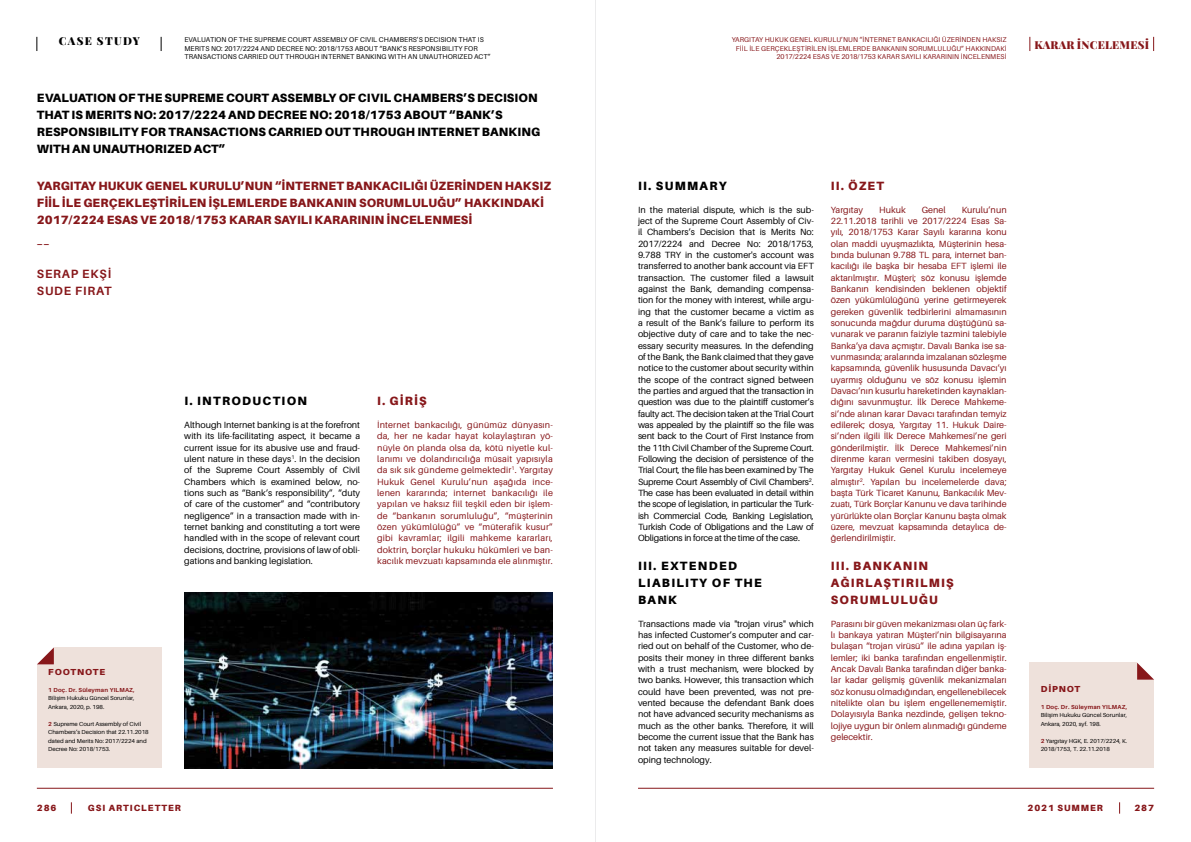
<style>
.page{position:relative;width:1191px;height:842px;background:#fff}
.page>*{position:absolute;margin:0;border:0;box-sizing:border-box;transform-origin:0 0}
.t1{font:900 12px/17px "Aileron";letter-spacing:.01em;color:#000}
.t2{font:900 12px/17px "Aileron";letter-spacing:.01em;color:#87171a}
.t3{font:900 12px/17px "Aileron";letter-spacing:.11em;color:#000}
.t4{font:900 12px/17px "Aileron";letter-spacing:.1em;color:#87171a}
.t5{font:700 12px/17px "Aileron";letter-spacing:.07em;color:#87171a}
.t6{font:900 11px "Playfair Display";letter-spacing:.02em;color:#87171a}
.t7{font:900 11px "Playfair Display";letter-spacing:.12em;color:#000}
.t8{font:9px/11.3px "Aileron";color:#000;text-align:justify}
.t9{font:9px/11.3px "Aileron";color:#87171a;text-align:justify}
.t10{font:900 9px "Aileron";letter-spacing:.11em;color:#87171a}
.t11{font:900 8.7px "Aileron";letter-spacing:.1em;color:#87171a}
.t12{font:7px/8.4px "Aileron";letter-spacing:.01em;color:#000}
.t13{font:7px/8.4px "Aileron";letter-spacing:.01em;color:#87171a;text-align:right}
.t14{font:5.8px/8.5px "Aileron";color:#000}
.t15{font:700 5.8px "Aileron";letter-spacing:.03em;color:#87171a}
.s1{font-weight:700;color:#87171a}
</style>
<div class="page">
<hr style="left:37px;top:788px;width:516px;height:1px;background:#87171a">
<hr style="left:638px;top:788px;width:516px;height:1px;background:#87171a">
<svg style="left:1119px;top:802px;width:1px;height:12px"></svg>
<svg style="left:71px;top:802px;width:1px;height:12px"></svg>
<svg style="left:36px;top:37px;width:1px;height:14px"></svg>
<svg style="left:161px;top:37px;width:1px;height:14px"></svg>
<svg style="left:1029px;top:37px;width:1px;height:14px"></svg>
<svg style="left:1153px;top:37px;width:1px;height:14px"></svg>
<hr style="left:595px;top:0;width:1px;height:842px;background:#ebebec">
<div style="left:1029px;top:663px;width:125px;height:105px;background:#eee1db"></div>
<svg style="left:1137px;top:663px;width:17px;height:17px"></svg>
<div style="left:37px;top:647px;width:125px;height:121px;background:#eee1db"></div>
<svg style="left:37px;top:647px;width:17px;height:17px"></svg>
<img style="left:184px;top:592px;width:369px;height:176px">
<p class="t12" style="left:184px;top:36px;width:308px">EVALUATION OF THE SUPREME COURT ASSEMBLY OF CIVIL CHAMBERS’S DECISION THAT IS<br>MERITS NO: 2017/2224 AND DECREE NO: 2018/1753 ABOUT “BANK’S RESPONSIBILITY FOR<br>TRANSACTIONS CARRIED OUT THROUGH INTERNET BANKING WITH AN UNAUTHORIZED ACT”</p>
<p class="t13" style="left:731px;top:36px;width:276px">YARGITAY HUKUK GENEL KURULU’NUN “İNTERNET BANKACILIĞI ÜZERİNDEN HAKSIZ<br>FİİL İLE GERÇEKLEŞTİRİLEN İŞLEMLERDE BANKANIN SORUMLULUĞU” HAKKINDAKİ<br>2017/2224 ESAS VE 2018/1753 KARAR SAYILI KARARININ İNCELENMESİ</p>
<p class="t1" style="left:37px;top:89px;width:505px">EVALUATION OF THE SUPREME COURT ASSEMBLY OF CIVIL CHAMBERS’S DECISION THAT IS MERITS NO: 2017/2224 AND DECREE NO: 2018/1753 ABOUT “BANK’S RESPONSIBILITY FOR TRANSACTIONS CARRIED OUT THROUGH INTERNET BANKING WITH AN UNAUTHORIZED ACT”</p>
<h1 class="t2" style="left:37px;top:177px;width:516px">YARGITAY HUKUK GENEL KURULU’NUN “İNTERNET BANKACILIĞI ÜZERİNDEN HAKSIZ<br>FİİL İLE GERÇEKLEŞTİRİLEN İŞLEMLERDE BANKANIN SORUMLULUĞU” HAKKINDAKİ<br>2017/2224 ESAS VE 2018/1753 KARAR SAYILI KARARININ İNCELENMESİ</h1>
<p class="t7" style="left:59px;top:32px;width:83px">CASE STUDY</p>
<h1 class="t2" style="left:831px;top:177px;width:55px">II. ÖZET</h1>
<p class="t9" style="left:831px;top:204px;width:34px">Yargıtay</p>
<p class="t9" style="left:879px;top:204px;width:28px">Hukuk</p>
<p class="t9" style="left:922px;top:204px;width:25px">Genel</p>
<h1 class="t3" style="left:638px;top:177px;width:90px">II. SUMMARY</h1>
<p class="t8" style="left:638px;top:204px;width:177px">In the material dispute, which is the sub&shy;ject of the Supreme Court Assembly of Civ&shy;il Chambers’s Decision that is Merits No:<br>2017/2224 and Decree No: 2018/1753, 9.788 TRY in the customer's account was transferred to another bank account via EFT transaction. The customer filed a lawsuit against the Bank, demanding compensa&shy;tion for the money with interest, while argu&shy;ing that the customer became a victim as a result of the Bank’s failure to perform its objective duty of care and to take the nec&shy;essary security measures. In the defending of the Bank, the Bank claimed that they gave notice to the customer about security within the scope of the contract signed between the parties and argued that the transaction in question was due to the plaintiff customer’s faulty act. The decision taken at the Trial Court was appealed by the plaintiff so the file was sent back to the Court of First Instance from the 11th Civil Chamber of the Supreme Court.<br>Following the decision of persistence of the Trial Court, the file has been examined by The Supreme Court Assembly of Civil Chambers<sup>2</sup>.<br>The case has been evaluated in detail within the scope of legislation, in particular the Turk&shy;ish Commercial Code, Banking Legislation, Turkish Code of Obligations and the Law of Obligations in force at the time of the case.</p>
<h1 class="t3" style="left:638px;top:557px;width:125px">III. EXTENDED<br>LIABILITY OF THE<br>BANK</h1>
<p class="t8" style="left:638px;top:618px;width:177px">Transactions made via "trojan virus" which has infected Customer’s computer and car&shy;ried out on behalf of the Customer, who de&shy;posits their money in three different banks with a trust mechanism, were blocked by two banks. However, this transaction which could have been prevented, was not pre&shy;vented because the defendant Bank does not have advanced security mechanisms as much as the other banks. Therefore, it will become the current issue that the Bank has not taken any measures suitable for devel&shy;oping technology.</p>
<p class="t9" style="left:831px;top:204px;width:177px;text-indent:131px">Kurulu’nun 22.11.2018 tarihli ve 2017/2224 Esas Sa&shy;yılı, 2018/1753 Karar Sayılı kararına konu olan maddi uyuşmazlıkta, Müşterinin hesa&shy;bında bulunan 9.788 TL para, internet ban&shy;kacılığı ile başka bir hesaba EFT işlemi ile aktarılmıştır. Müşteri; söz konusu işlemde Bankanın kendisinden beklenen objektif özen yükümlülüğünü yerine getirmeyerek gereken güvenlik tedbirlerini almamasının sonucunda mağdur duruma düştüğünü sa&shy;vunarak ve paranın faiziyle tazmini talebiyle Banka’ya dava açmıştır. Davalı Banka ise sa&shy;vunmasında; aralarında imzalanan sözleşme kapsamında, güvenlik hususunda Davacı’yı uyarmış olduğunu ve söz konusu işlemin Davacı’nın kusurlu hareketinden kaynaklan&shy;dığını savunmuştur. İlk Derece Mahkeme&shy;si’nde alınan karar Davacı tarafından temyiz edilerek; dosya, Yargıtay 11. Hukuk Daire&shy;si’nden ilgili İlk Derece Mahkemesi’ne geri gönderilmiştir. İlk Derece Mahkemesi’nin direnme kararı vermesini takiben dosyayı, Yargıtay Hukuk Genel Kurulu incelemeye almıştır<sup>2</sup>. Yapılan bu incelemelerde dava; başta Türk Ticaret Kanunu, Bankacılık Mev&shy;zuatı, Türk Borçlar Kanunu ve dava tarihinde yürürlükte olan Borçlar Kanunu başta olmak üzere, mevzuat kapsamında detaylıca de&shy;ğerlendirilmiştir.</p>
<h1 class="t4" style="left:831px;top:557px;width:124px">III. BANKANIN<br>AĞIRLAŞTIRILMIŞ<br>SORUMLULUĞU</h1>
<p class="t9" style="left:831px;top:618px;width:177px">Parasını bir güven mekanizması olan üç fark&shy;lı bankaya yatıran Müşteri’nin bilgisayarına bulaşan “trojan virüsü” ile adına yapılan iş&shy;lemler; iki banka tarafından engellenmiştir.<br>Ancak Davalı Banka tarafından diğer banka&shy;lar kadar gelişmiş güvenlik mekanizmaları söz konusu olmadığından, engellenebilecek nitelikte olan bu işlem engellenememiştir.<br>Dolayısıyla Banka nezdinde, gelişen tekno&shy;lojiye uygun bir önlem alınmadığı gündeme gelecektir.</p>
<h1 class="t5" style="left:37px;top:231px;width:14px">__</h1>
<h1 class="t5" style="left:37px;top:265px;width:76px">SERAP EKŞI<br>SUDE FIRAT</h1>
<h1 class="t2" style="left:377px;top:393px;width:51px">I. GİRİŞ</h1>
<p class="t9" style="left:377px;top:419px;width:177px">İnternet bankacılığı, günümüz dünyasın&shy;da, her ne kadar hayat kolaylaştıran yö&shy;nüyle ön planda olsa da, kötü niyetle kul&shy;lanımı ve dolandırıcılığa müsait yapısıyla da sık sık gündeme gelmektedir<sup>1</sup>. Yargıtay Hukuk Genel Kurulu’nun aşağıda ince&shy;lenen kararında; internet bankacılığı ile yapılan ve haksız fiil teşkil eden bir işlem&shy;de “bankanın sorumluluğu”, “müşterinin özen yükümlülüğü” ve “müterafik kusur” gibi kavramlar; ilgili mahkeme kararları, doktrin, borçlar hukuku hükümleri ve ban&shy;kacılık mevzuatı kapsamında ele alınmıştır.</p>
<h1 class="t3" style="left:184px;top:393px;width:124px">I. INTRODUCTION</h1>
<p class="t8" style="left:184px;top:419px;width:177px">Although Internet banking is at the forefront with its life-facilitating aspect, it became a current issue for its abusive use and fraud&shy;ulent nature in these days<sup>1</sup>. In the decision of the Supreme Court Assembly of Civil Chambers which is examined below, no&shy;tions such as “Bank’s responsibility”, “duty of care of the customer” and “contributory negligence” in a transaction made with in&shy;ternet banking and constituting a tort were handled with in the scope of relevant court decisions, doctrine, provisions of law of obli&shy;gations and banking legislation.</p>
<p class="t11" style="left:48px;top:667px;width:58px">FOOTNOTE</p>
<p class="t15" style="left:48px;top:686px;width:88px">1 Doç. Dr. Süleyman YILMAZ,</p>
<p class="t14" style="left:48px;top:694px;width:88px">Bilişim Hukuku Güncel Sorunlar,<br>Ankara, 2020, p. 198.</p>
<p class="t14" style="left:48px;top:719px;width:102px"><span class="s1">2</span> Supreme Court Assembly of Civil<br>Chambers’s Decision that 22.11.2018 dated and Merits No: 2017/2224 and<br>Decree No: 2018/1753.</p>
<p class="t6" style="left:1034px;top:36px;width:116px">KARAR INCELEMESI</p>
<p class="t11" style="left:1040px;top:684px;width:41px">DİPNOT</p>
<p class="t15" style="left:1040px;top:703px;width:88px">1 Doç. Dr. Süleyman YILMAZ,</p>
<p class="t14" style="left:1040px;top:711px;width:88px">Bilişim Hukuku Güncel Sorunlar,<br>Ankara, 2020, syf. 198.</p>
<p class="t14" style="left:1040px;top:736px;width:88px"><span class="s1">2</span> Yargıtay HGK, E. 2017/2224, K.<br>2018/1753, T. 22.11.2018</p>
<p class="t10" style="left:37px;top:802px;width:21px">286</p>
<p class="t10" style="left:1134px;top:802px;width:21px">287</p>
<p class="t10" style="left:1027px;top:802px;width:77px">2021 SUMMER</p>
<p class="t10" style="left:88px;top:802px;width:94px">GSI ARTICLETTER</p>
</div>
